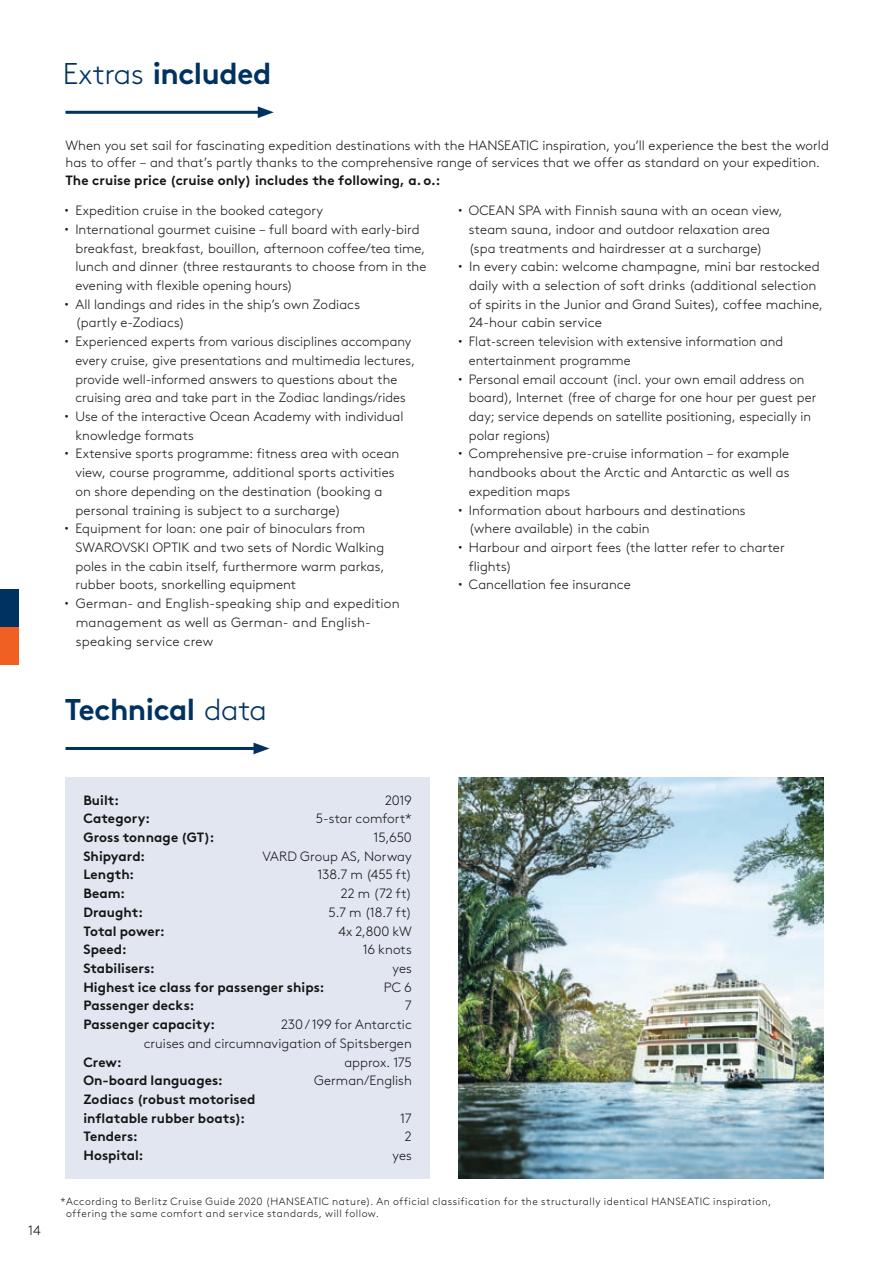
<style>
.page{position:relative;width:893px;height:1263px;background:#fff}
.page>*{position:absolute;margin:0;border:0;box-sizing:border-box;transform-origin:0 0}
.t1{font:700 30px "Brown Pro";letter-spacing:-.015em;color:#003261}
.t2{font:300 13.5px/18.8px "Brown Pro";letter-spacing:.005em;color:#151616}
.t3{font:700 13.5px/18.8px "Brown Pro";letter-spacing:.005em;color:#151616}
.t4{font:300 10.5px/12px "Brown Pro";letter-spacing:.05em;color:#151616}
.s1{font-weight:300}
</style>
<div class="page">
<img style="left:458px;top:777px;width:365px;height:402px">
<hr style="left:65px;top:111px;width:198px;height:3px;background:#003261">
<svg style="left:258px;top:106px;width:16px;height:12px"></svg>
<hr style="left:65px;top:747px;width:194px;height:3px;background:#003261">
<svg style="left:253px;top:743px;width:17px;height:11px"></svg>
<div style="left:65px;top:777px;width:365px;height:402px;background:#e1e6f0"></div>
<div style="left:0;top:627px;width:19px;height:37px;background:#f16023"></div>
<div style="left:0;top:589px;width:19px;height:38px;background:#003261"></div>
<h1 class="t1" style="left:63px;top:49px;width:210px"><span class="s1">Extras</span> included</h1>
<p class="t2" style="left:65px;top:136px;width:765px;line-height:17.2px">When you set sail for fascinating expedition destinations with the HANSEATIC inspiration, you’ll experience the best the world has to offer – and that’s partly thanks to the comprehensive range of services that we offer as standard on your expedition.</p>
<p class="t3" style="left:65px;top:169px;width:376px">The cruise price (cruise only) includes the following, a.o.:</p>
<p class="t2" style="left:65px;top:200px;width:260px"><sup>•</sup> Expedition cruise in the booked category</p>
<p class="t2" style="left:75px;top:219px;width:353px;text-indent:-11px"><sup>•</sup> International gourmet cuisine – full board with early-bird breakfast, breakfast, bouillon, afternoon coffee/tea time, lunch and dinner (three restaurants to choose from in the evening with flexible opening hours)</p>
<p class="t2" style="left:75px;top:294px;width:286px;text-indent:-11px"><sup>•</sup> All landings and rides in the ship’s own Zodiacs (partly e-Zodiacs)</p>
<p class="t2" style="left:75px;top:331px;width:341px;text-indent:-11px"><sup>•</sup> Experienced experts from various disciplines accompany every cruise, give presentations and multimedia lectures, provide well-informed answers to questions about the cruising area and take part in the Zodiac landings/rides</p>
<p class="t2" style="left:75px;top:406px;width:330px;text-indent:-11px"><sup>•</sup> Use of the interactive Ocean Academy with individual knowledge formats</p>
<p class="t2" style="left:75px;top:443px;width:325px;text-indent:-11px"><sup>•</sup> Extensive sports programme: fitness area with ocean view, course programme, additional sports activities on shore depending on the destination (booking a personal training is subject to a surcharge)</p>
<p class="t2" style="left:75px;top:518px;width:311px;text-indent:-11px"><sup>•</sup> Equipment for loan: one pair of binoculars from SWAROVSKI OPTIK and two sets of Nordic Walking poles in the cabin itself, furthermore warm parkas, rubber boots, snorkelling equipment</p>
<p class="t2" style="left:76px;top:593px;width:326px;text-indent:-11px"><sup>•</sup> German- and English-speaking ship and expedition management as well as German- and English&shy;speaking service crew</p>
<h1 class="t1" style="left:65px;top:685px;width:204px">Technical <span class="s1">data</span></h1>
<p class="t2" style="left:469px;top:200px;width:315px;text-indent:-11px"><sup>•</sup> OCEAN SPA with Finnish sauna with an ocean view, steam sauna, indoor and outdoor relaxation area (spa treatments and hairdresser at a surcharge)</p>
<p class="t2" style="left:469px;top:256px;width:355px;text-indent:-11px"><sup>•</sup> In every cabin: welcome champagne, mini bar restocked daily with a selection of soft drinks (additional selection of spirits in the Junior and Grand Suites), coffee machine, 24-hour cabin service</p>
<p class="t2" style="left:469px;top:331px;width:316px;text-indent:-10px"><sup>•</sup> Flat-screen television with extensive information and entertainment programme</p>
<p class="t2" style="left:469px;top:369px;width:349px;text-indent:-10px"><sup>•</sup> Personal email account (incl. your own email address on board), Internet (free of charge for one hour per guest per day; service depends on satellite positioning, especially in polar regions)</p>
<p class="t2" style="left:469px;top:443px;width:322px;text-align:justify;text-indent:-11px"><sup>•</sup> Comprehensive pre-cruise information – for example handbooks about the Arctic and Antarctic as well as expedition maps</p>
<p class="t2" style="left:469px;top:499px;width:278px;text-indent:-11px"><sup>•</sup> Information about harbours and destinations (where available) in the cabin</p>
<p class="t2" style="left:469px;top:537px;width:317px;text-indent:-11px"><sup>•</sup> Harbour and airport fees (the latter refer to charter flights)</p>
<p class="t2" style="left:458px;top:574px;width:174px"><sup>•</sup> Cancellation fee insurance</p>
<p class="t2" style="left:28px;top:1220px;width:14px">14</p>
<p class="t3" style="left:83px;top:789px;width:37px">Built:</p>
<p class="t2" style="left:385px;top:789px;width:28px">2019</p>
<p class="t3" style="left:83px;top:808px;width:68px">Category:</p>
<p class="t2" style="left:316px;top:808px;width:97px">5-star comfort*</p>
<p class="t3" style="left:83px;top:826px;width:133px">Gross tonnage (GT):</p>
<p class="t2" style="left:374px;top:827px;width:40px">15,650</p>
<p class="t3" style="left:83px;top:845px;width:63px">Shipyard:</p>
<p class="t2" style="left:262px;top:846px;width:151px">VARD Group AS, Norway</p>
<p class="t3" style="left:83px;top:864px;width:53px">Length:</p>
<p class="t2" style="left:318px;top:864px;width:96px">138.7 m (455 ft)</p>
<p class="t3" style="left:83px;top:883px;width:43px">Beam:</p>
<p class="t2" style="left:341px;top:883px;width:72px">22 m (72 ft)</p>
<p class="t3" style="left:83px;top:901px;width:61px">Draught:</p>
<p class="t2" style="left:328px;top:902px;width:85px">5.7 m (18.7 ft)</p>
<p class="t3" style="left:83px;top:920px;width:83px">Total power:</p>
<p class="t2" style="left:338px;top:920px;width:75px">4x 2,800 kW</p>
<p class="t3" style="left:83px;top:939px;width:45px">Speed:</p>
<p class="t2" style="left:363px;top:939px;width:51px">16 knots</p>
<p class="t3" style="left:83px;top:957px;width:73px">Stabilisers:</p>
<p class="t2" style="left:392px;top:958px;width:21px">yes</p>
<p class="t3" style="left:83px;top:976px;width:243px">Highest ice class for passenger ships:</p>
<p class="t2" style="left:384px;top:977px;width:29px">PC 6</p>
<p class="t3" style="left:83px;top:995px;width:113px">Passenger decks:</p>
<p class="t2" style="left:405px;top:995px;width:9px">7</p>
<p class="t3" style="left:83px;top:1013px;width:133px">Passenger capacity:</p>
<p class="t2" style="left:144px;top:1014px;width:270px;text-align:right">230/199 for Antarctic<br>cruises and circumnavigation of Spitsbergen</p>
<p class="t3" style="left:83px;top:1051px;width:40px">Crew:</p>
<p class="t2" style="left:344px;top:1051px;width:69px">approx. 175</p>
<p class="t3" style="left:83px;top:1070px;width:141px">On-board languages:</p>
<p class="t2" style="left:314px;top:1070px;width:99px">German/English</p>
<p class="t3" style="left:83px;top:1088px;width:174px">Zodiacs (robust motorised inflatable rubber boats):</p>
<p class="t2" style="left:400px;top:1108px;width:13px">17</p>
<p class="t3" style="left:83px;top:1126px;width:56px">Tenders:</p>
<p class="t2" style="left:405px;top:1126px;width:9px">2</p>
<p class="t3" style="left:83px;top:1144px;width:62px">Hospital:</p>
<p class="t2" style="left:392px;top:1145px;width:21px">yes</p>
<p class="t4" style="left:66px;top:1195px;width:707px;text-indent:-6px">*According to Berlitz Cruise Guide 2020 (HANSEATIC nature). An official classification for the structurally identical HANSEATIC inspiration, offering the same comfort and service standards, will follow.</p>
</div>
